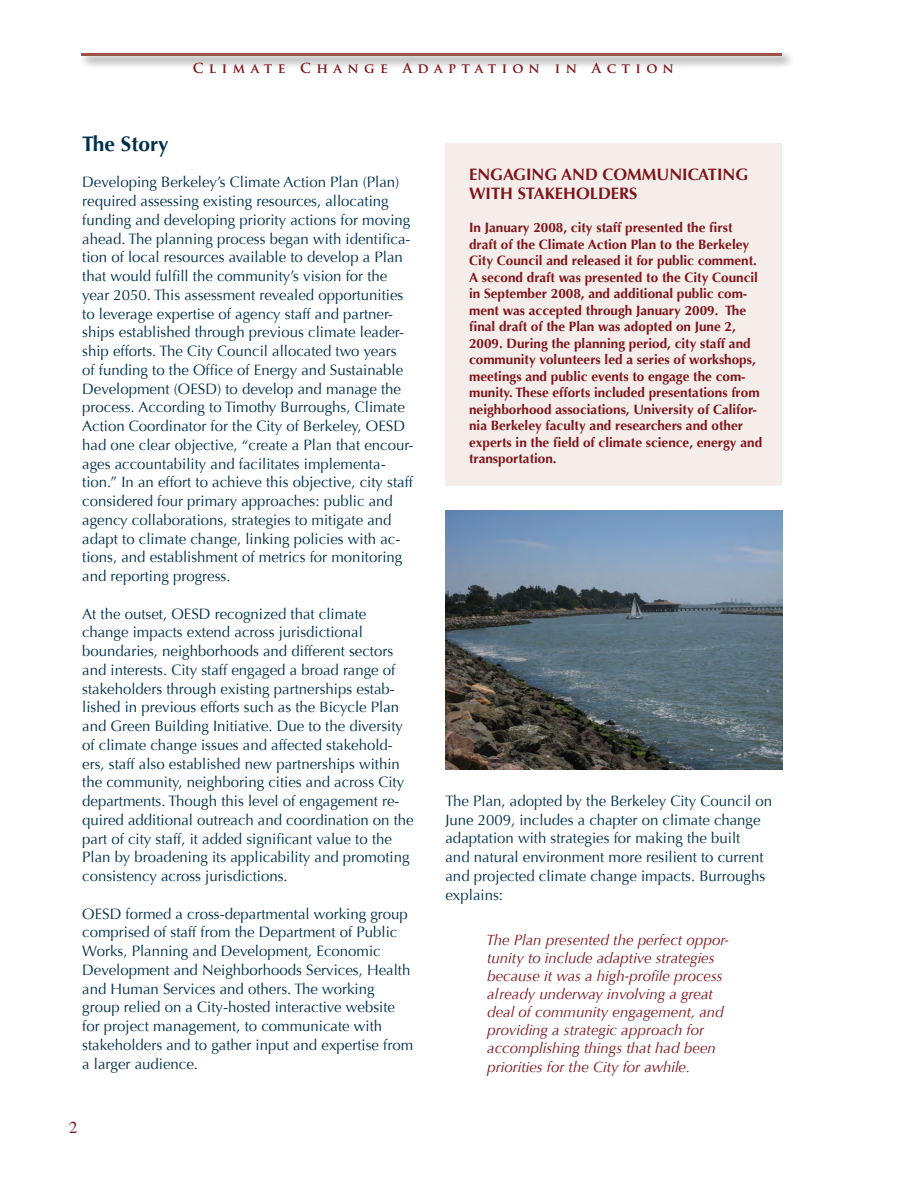
<style>
.page{position:relative;width:918px;height:1188px;background:#fff}
.page>*{position:absolute;margin:0;border:0;box-sizing:border-box;transform-origin:0 0}
.t1{font:700 21px "Optima";color:#00314c}
.t2{font:700 16.5px/19.8px "Optima";color:#7f131a}
.t3{font:16.5px "Times";color:#7f131a}
.t4{font:15px/18.8px "Optima";color:#00314c}
.t5{font:italic 15px/18.1px "Optima";color:#7f131a}
.t6{font:700 13.5px/16.5px "Optima";color:#7f131a}
.t7{font:700 13.5px "Trajan Pro";letter-spacing:.4em;color:#7f131a}
</style>
<div class="page">
<div style="left:446px;top:144px;width:336px;height:342px;background:#f4ede9"></div>
<div style="left:78px;top:50px;width:716px;height:19px;background:#231f20;opacity:.75"></div>
<hr style="left:82px;top:53px;width:700px;height:3px;background:#9d5245">
<img style="left:446px;top:510px;width:337px;height:259px">
<p class="t7" style="left:193px;top:59px;width:483px">Climate Change Adaptation in Action</p>
<h1 class="t1" style="left:82px;top:131px;width:88px">The Story</h1>
<p class="t4" style="left:82px;top:173px;width:333px">Developing Berkeley’s Climate Action Plan (Plan) required assessing existing resources, allocating funding and developing priority actions for moving ahead. The planning process began with identifica&shy;tion of local resources available to develop a Plan that would fulfill the community’s vision for the year 2050. This assessment revealed opportunities to leverage expertise of agency staff and partner&shy;ships established through previous climate leader&shy;ship efforts. The City Council allocated two years<br>of funding to the Office of Energy and Sustainable Development (OESD) to develop and manage the process. According to Timothy Burroughs, Climate Action Coordinator for the City of Berkeley, OESD had one clear objective, “create a Plan that encour&shy;ages accountability and facilitates implementa&shy;tion.” In an effort to achieve this objective, city staff considered four primary approaches: public and agency collaborations, strategies to mitigate and adapt to climate change, linking policies with ac&shy;tions, and establishment of metrics for monitoring and reporting progress.</p>
<p class="t4" style="left:82px;top:604px;width:333px">At the outset, OESD recognized that climate change impacts extend across jurisdictional boundaries, neighborhoods and different sectors and interests. City staff engaged a broad range of stakeholders through existing partnerships estab&shy;lished in previous efforts such as the Bicycle Plan and Green Building Initiative. Due to the diversity of climate change issues and affected stakehold&shy;ers, staff also established new partnerships within the community, neighboring cities and across City departments. Though this level of engagement re&shy;quired additional outreach and coordination on the part of city staff, it added significant value to the Plan by broadening its applicability and promoting consistency across jurisdictions.</p>
<p class="t4" style="left:82px;top:904px;width:332px">OESD formed a cross-departmental working group comprised of staff from the Department of Public Works, Planning and Development, Economic Development and Neighborhoods Services, Health and Human Services and others. The working group relied on a City-hosted interactive website for project management, to communicate with stakeholders and to gather input and expertise from a larger audience.</p>
<p class="t3" style="left:69px;top:1112px;width:10px">2</p>
<p class="t2" style="left:469px;top:164px;width:281px">ENGAGING AND COMMUNICATING<br>WITH STAKEHOLDERS</p>
<p class="t6" style="left:469px;top:220px;width:295px">In January 2008, city staff presented the first draft of the Climate Action Plan to the Berkeley City Council and released it for public comment.<br>A second draft was presented to the City Council in September 2008, and additional public com&shy;ment was accepted through January 2009. The final draft of the Plan was adopted on June 2, 2009. During the planning period, city staff and community volunteers led a series of workshops, meetings and public events to engage the com&shy;munity. These efforts included presentations from neighborhood associations, University of Califor&shy;nia Berkeley faculty and researchers and other experts in the field of climate science, energy and transportation.</p>
<p class="t4" style="left:445px;top:792px;width:328px">The Plan, adopted by the Berkeley City Council on June 2009, includes a chapter on climate change adaptation with strategies for making the built<br>and natural environment more resilient to current and projected climate change impacts. Burroughs explains:</p>
<p class="t5" style="left:486px;top:931px;width:244px">The Plan presented the perfect oppor&shy;tunity to include adaptive strategies because it was a high-profile process already underway involving a great deal of community engagement, and providing a strategic approach for accomplishing things that had been priorities for the City for awhile.</p>
</div>
